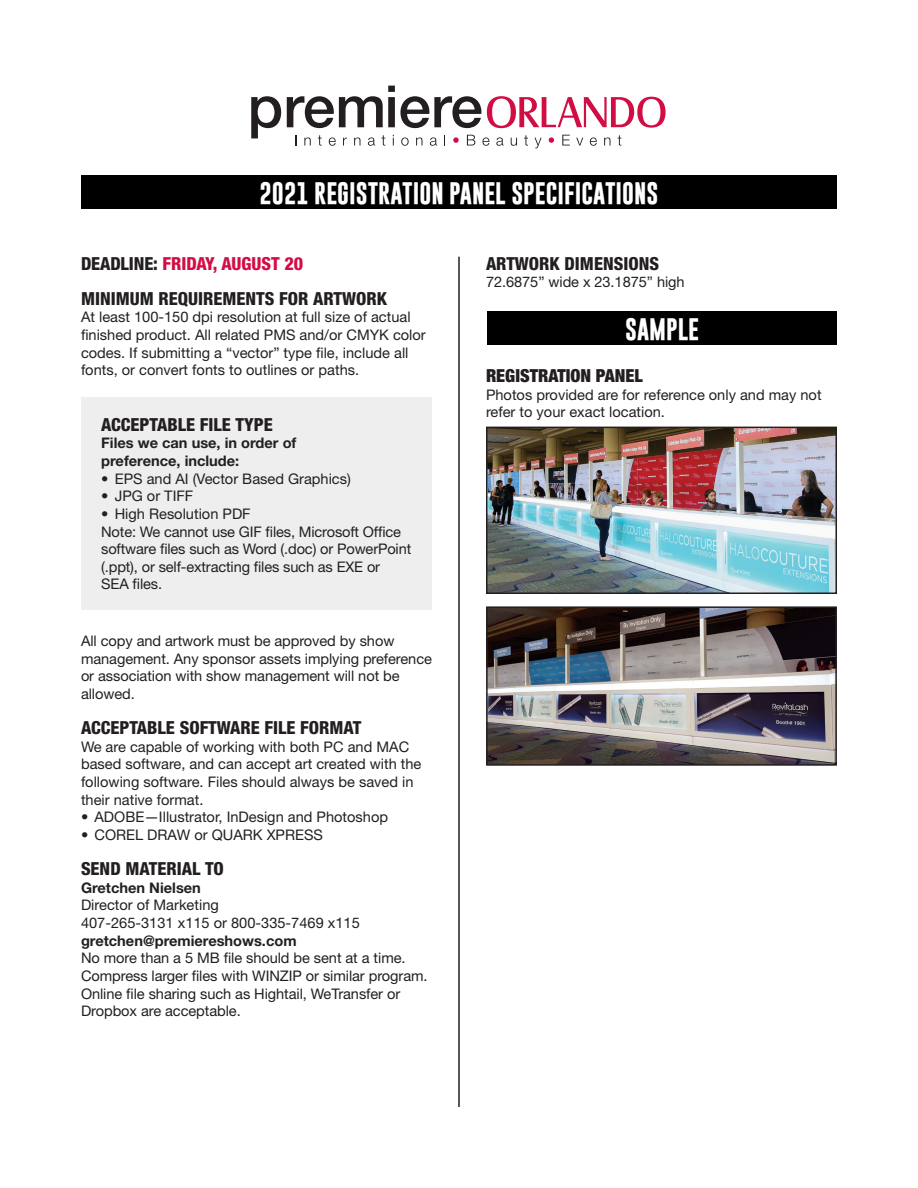
<style>
.page{position:relative;width:918px;height:1188px;background:#fff}
.page>*{position:absolute;margin:0;border:0;box-sizing:border-box;transform-origin:0 0}
.t1{font:700 22.5px "Gobold";color:#fff}
.t2{font:800 condensed 18px "Helvetica Neue LT Pro";color:#231f20}
.t3{font:800 condensed 18px "Helvetica Neue LT Pro";letter-spacing:-.005em;color:#d20d44}
.t4{font:900 condensed 18px "Helvetica Neue LT Pro";color:#231f20}
.t5{font:14.7px/17.7px "Helvetica Neue LT Pro";color:#231f20}
.t6{font:700 14.7px "Helvetica Neue LT Pro";color:#231f20}
.s1{color:#231f20}
</style>
<div class="page">
<img style="left:489px;top:430px;width:345px;height:161px">
<div style="left:486px;top:427px;width:351px;height:167px;border:2px solid #231f20"></div>
<div style="left:81px;top:398px;width:351px;height:212px;background:#eeeeef"></div>
<div style="left:81px;top:175px;width:756px;height:34px;background:#000"></div>
<div style="left:487px;top:311px;width:350px;height:34px;background:#000"></div>
<hr style="left:458px;top:257px;width:2px;height:850px;background:#231f20">
<img style="left:489px;top:609px;width:345px;height:154px">
<div style="left:486px;top:606px;width:351px;height:160px;border:2px solid #231f20"></div>
<svg style="left:251px;top:96px;width:30px;height:42px"></svg>
<svg style="left:287px;top:86px;width:379px;height:42px"></svg>
<svg style="left:304px;top:137px;width:7px;height:9px"></svg>
<svg style="left:318px;top:135px;width:4px;height:11px"></svg>
<svg style="left:329px;top:137px;width:7px;height:9px"></svg>
<svg style="left:343px;top:138px;width:4px;height:8px"></svg>
<svg style="left:354px;top:137px;width:6px;height:9px"></svg>
<svg style="left:368px;top:137px;width:7px;height:9px"></svg>
<svg style="left:381px;top:135px;width:4px;height:11px"></svg>
<svg style="left:401px;top:137px;width:8px;height:9px"></svg>
<svg style="left:416px;top:137px;width:6px;height:9px"></svg>
<svg style="left:430px;top:137px;width:7px;height:9px"></svg>
<svg style="left:453px;top:137px;width:6px;height:6px"></svg>
<svg style="left:467px;top:135px;width:8px;height:11px"></svg>
<svg style="left:482px;top:137px;width:8px;height:9px"></svg>
<svg style="left:496px;top:137px;width:8px;height:9px"></svg>
<svg style="left:511px;top:138px;width:6px;height:8px"></svg>
<svg style="left:524px;top:135px;width:4px;height:11px"></svg>
<svg style="left:535px;top:138px;width:7px;height:10px"></svg>
<svg style="left:549px;top:137px;width:5px;height:6px"></svg>
<svg style="left:562px;top:135px;width:8px;height:11px"></svg>
<svg style="left:576px;top:138px;width:7px;height:8px"></svg>
<svg style="left:590px;top:137px;width:7px;height:9px"></svg>
<svg style="left:604px;top:137px;width:6px;height:9px"></svg>
<svg style="left:618px;top:135px;width:3px;height:11px"></svg>
<p class="t1" style="left:260px;top:178px;width:400px">2021 REGISTRATION PANEL SPECIFICATIONS</p>
<p class="t3" style="left:81px;top:252px;width:224px"><span class="s1">DEADLINE:</span> FRIDAY, AUGUST 20</p>
<p class="t2" style="left:81px;top:287px;width:308px">MINIMUM REQUIREMENTS FOR ARTWORK</p>
<p class="t5" style="left:81px;top:308px;width:346px">At least 100-150 dpi resolution at full size of actual finished product. All related PMS and/or CMYK color codes. If submitting a “vector” type file, include all fonts, or convert fonts to outlines or paths.</p>
<p class="t2" style="left:101px;top:413px;width:173px">ACCEPTABLE FILE TYPE</p>
<p class="t6" style="left:101px;top:434px;width:197px">Files we can use, in order of</p>
<p class="t6" style="left:101px;top:452px;width:140px">preference, include:</p>
<p class="t5" style="left:101px;top:469px;width:251px">• EPS and AI (Vector Based Graphics)</p>
<p class="t5" style="left:101px;top:487px;width:94px">• JPG or TIFF</p>
<p class="t5" style="left:101px;top:504px;width:151px">• High Resolution PDF</p>
<p class="t5" style="left:101px;top:522px;width:312px">Note: We cannot use GIF files, Microsoft Office software files such as Word (.doc) or PowerPoint (.ppt), or self-extracting files such as EXE or</p>
<p class="t5" style="left:101px;top:575px;width:62px">SEA files.</p>
<p class="t5" style="left:81px;top:632px;width:353px">All copy and artwork must be approved by show management. Any sponsor assets implying preference or association with show management will not be allowed.</p>
<p class="t2" style="left:81px;top:717px;width:282px">ACCEPTABLE SOFTWARE FILE FORMAT</p>
<p class="t5" style="left:81px;top:737px;width:342px">We are capable of working with both PC and MAC based software, and can accept art created with the following software. Files should always be saved in their native format.</p>
<p class="t5" style="left:81px;top:808px;width:309px">• ADOBE—Illustrator, InDesign and Photoshop</p>
<p class="t5" style="left:81px;top:825px;width:244px">• COREL DRAW or QUARK XPRESS</p>
<p class="t2" style="left:81px;top:858px;width:144px">SEND MATERIAL TO</p>
<p class="t6" style="left:81px;top:878px;width:121px">Gretchen Nielsen</p>
<p class="t5" style="left:81px;top:896px;width:139px">Director of Marketing</p>
<p class="t5" style="left:81px;top:914px;width:280px">407-265-3131 x115 or 800-335-7469 x115</p>
<p class="t6" style="left:81px;top:931px;width:217px">gretchen@premiereshows.com</p>
<p class="t5" style="left:81px;top:949px;width:348px">No more than a 5 MB file should be sent at a time.<br>Compress larger files with WINZIP or similar program.<br>Online file sharing such as Hightail, WeTransfer or Dropbox are acceptable.</p>
<p class="t2" style="left:486px;top:252px;width:175px">ARTWORK DIMENSIONS</p>
<p class="t5" style="left:486px;top:273px;width:200px">72.6875” wide x 23.1875” high</p>
<p class="t1" style="left:625px;top:314px;width:75px">SAMPLE</p>
<p class="t4" style="left:486px;top:365px;width:158px">REGISTRATION PANEL</p>
<p class="t5" style="left:486px;top:385px;width:337px">Photos provided are for reference only and may not</p>
<p class="t5" style="left:486px;top:403px;width:181px">refer to your exact location.</p>
</div>
